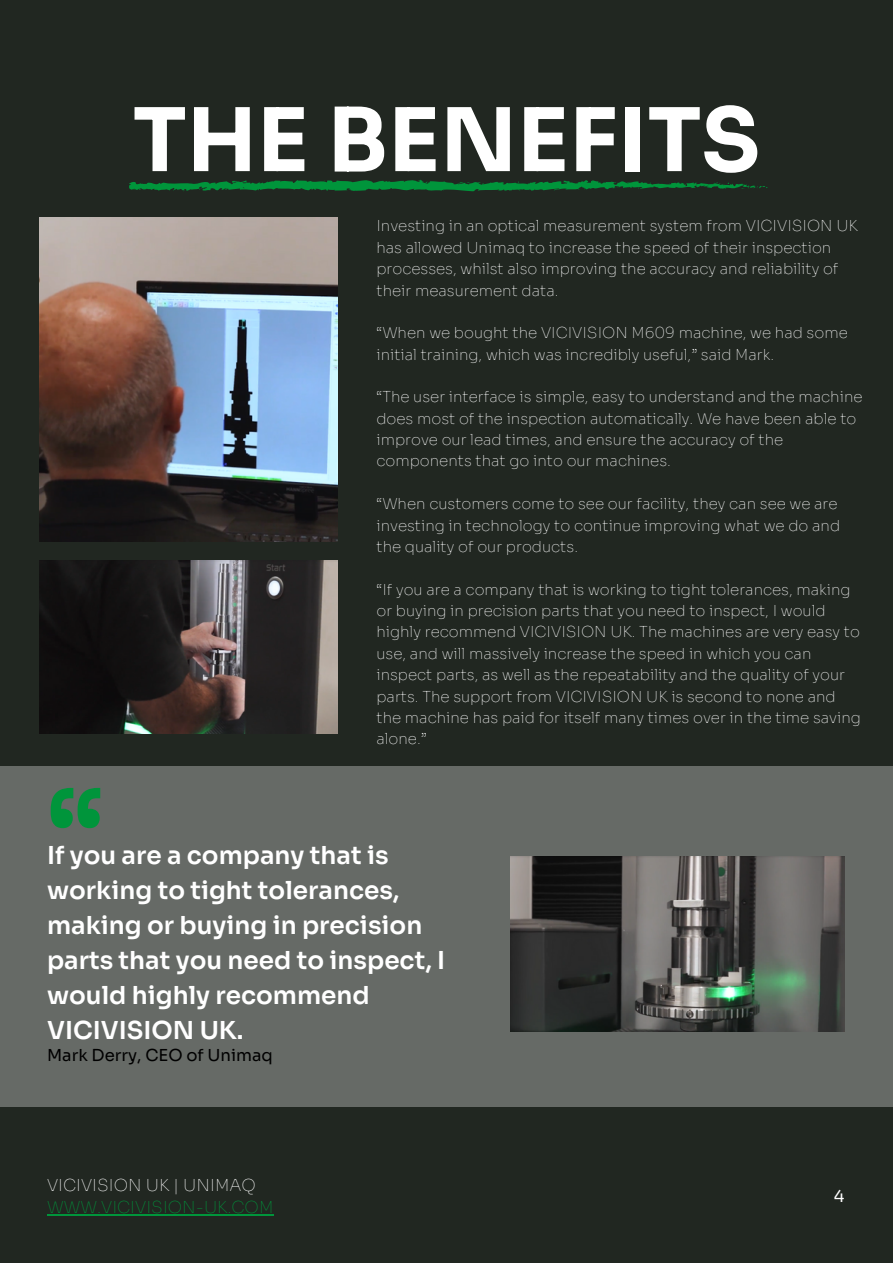
<style>
.page{position:relative;width:893px;height:1264px;background:#fff}
.page>*{position:absolute;margin:0;border:0;box-sizing:border-box;transform-origin:0 0}
.t1{font:700 114.3px "Sora";color:#00953b}
.t2{font:700 87.6px "Sora";color:#fff}
.t3{font:600 24.75px/34.8px "Sora";color:#fff}
.t4{font:16.5px "Sora";color:#000}
.t5{font:100 16.5px "Sora";color:#00953b}
.t6{font:100 16.5px "Sora";color:#fff}
.t7{font:16.5px "Sora";color:#fff}
.t8{font:100 15.15px/21.3px "Sora";color:#fff}
</style>
<div class="page">
<div style="left:0;top:0;width:892px;height:1262px;background:#212721"></div>
<div style="left:0;top:766px;width:892px;height:340px;background:#666a66"></div>
<svg style="left:129px;top:179px;width:638px;height:13px"></svg>
<img style="left:40px;top:561px;width:297px;height:172px">
<img style="left:40px;top:217px;width:297px;height:324px">
<img style="left:510px;top:856px;width:334px;height:175px">
<hr style="left:47px;top:1214px;width:226px;height:1px;background:#00953b">
<p class="t2" style="left:133px;top:86px;width:629px">THE BENEFITS</p>
<p class="t1" style="left:47px;top:761px;width:59px">“</p>
<p class="t8" style="left:376px;top:216px;width:483px">Investing in an optical measurement system from VICIVISION UK has allowed Unimaq to increase the speed of their inspection processes, whilst also improving the accuracy and reliability of their measurement data.</p>
<p class="t8" style="left:376px;top:322px;width:473px">“When we bought the VICIVISION M609 machine, we had some initial training, which was incredibly useful,” said Mark.</p>
<p class="t8" style="left:376px;top:386px;width:487px">“The user interface is simple, easy to understand and the machine does most of the inspection automatically. We have been able to improve our lead times, and ensure the accuracy of the components that go into our machines.</p>
<p class="t8" style="left:376px;top:493px;width:465px">“When customers come to see our facility, they can see we are investing in technology to continue improving what we do and the quality of our products.</p>
<p class="t8" style="left:376px;top:579px;width:486px">“If you are a company that is working to tight tolerances, making or buying in precision parts that you need to inspect, I would highly recommend VICIVISION UK. The machines are very easy to use, and will massively increase the speed in which you can inspect parts, as well as the repeatability and the quality of your parts. The support from VICIVISION UK is second to none and the machine has paid for itself many times over in the time saving alone.”</p>
<p class="t3" style="left:47px;top:838px;width:400px">If you are a company that is working to tight tolerances, making or buying in precision parts that you need to inspect, I would highly recommend<br>VICIVISION UK.</p>
<p class="t4" style="left:47px;top:1045px;width:227px">Mark Derry, CEO of Unimaq</p>
<p class="t6" style="left:47px;top:1174px;width:210px">VICIVISION UK | UNIMAQ</p>
<p class="t5" style="left:47px;top:1197px;width:228px">WWW.VICIVISION-UK.COM</p>
<p class="t7" style="left:833px;top:1185px;width:12px">4</p>
</div>
